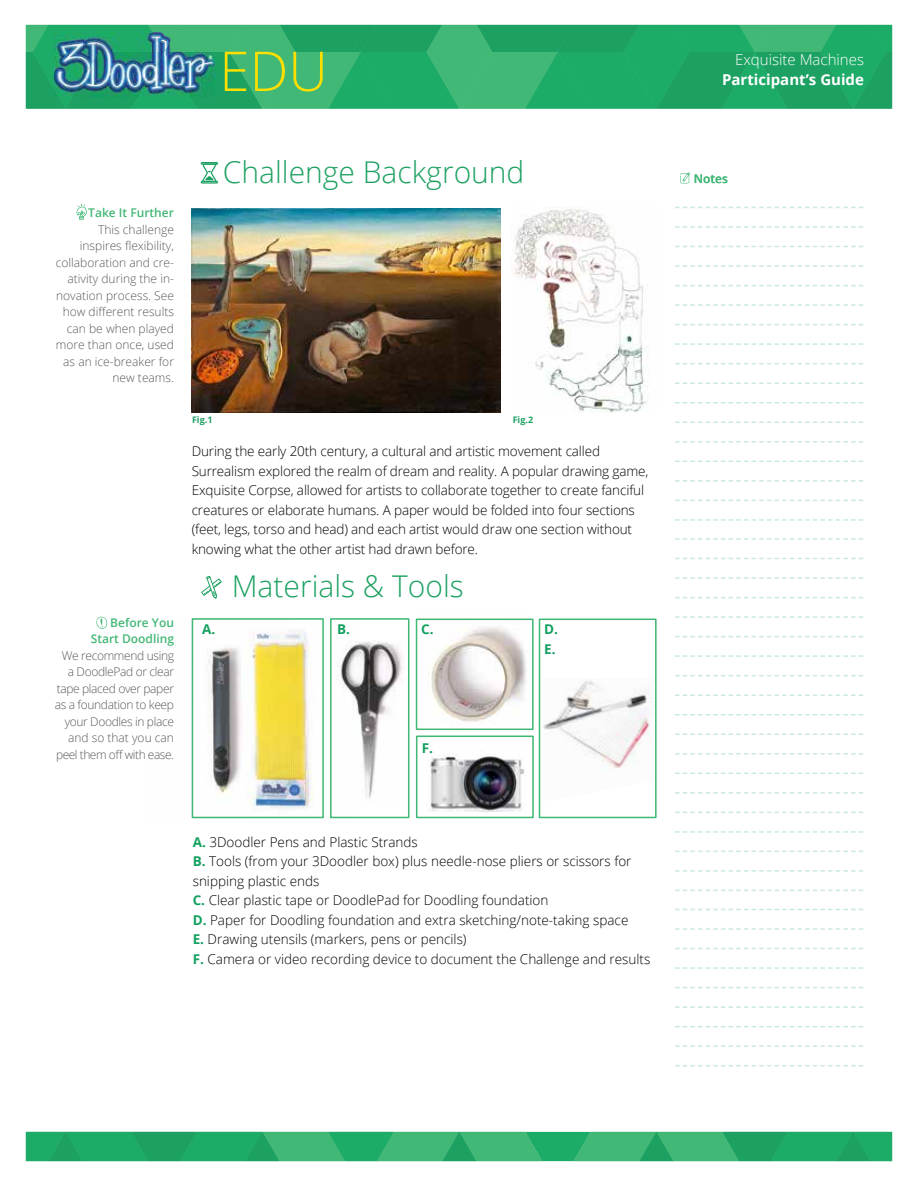
<style>
.page{position:relative;width:918px;height:1188px;background:#fff}
.page>*{position:absolute;margin:0;border:0;box-sizing:border-box;transform-origin:0 0}
.t1{font:300 54.9px "Open Sans";color:#fedf00}
.t2{font:300 30px "Open Sans";color:#1da162}
.t3{font:700 15px "Open Sans";color:#fff}
.t4{font:300 15px "Open Sans";color:#fff}
.t5{font:300 13.5px/19.5px "Open Sans";letter-spacing:-.01em;color:#000}
.t6{font:700 13.5px/19.5px "Open Sans";color:#13a060}
.t7{font:300 12px/16.5px "Open Sans";color:#58595b;text-align:right}
.t8{font:300 12px/16.5px "Open Sans";letter-spacing:-.03em;color:#58595b;text-align:right}
.t9{font:600 12px/16.5px "Open Sans";color:#42b876;text-align:right}
.t10{font:700 9px "Open Sans";color:#1da162}
.s1{font-weight:700;color:#13a060}
</style>
<div class="page">
<svg style="left:26px;top:25px;width:866px;height:84px;background:#27ab6a"></svg>
<img style="left:98px;top:52px;width:118px;height:45px">
<img style="left:54px;top:30px;width:44px;height:67px">
<img style="left:86px;top:30px;width:130px;height:22px">
<img style="left:151px;top:30px;width:26px;height:22px">
<img style="left:138px;top:52px;width:52px;height:45px">
<svg style="left:26px;top:1132px;width:866px;height:29px;background:#2bad6c"></svg>
<svg style="left:680px;top:172px;width:10px;height:11px"></svg>
<svg style="left:675px;top:207px;width:188px;height:1px"></svg>
<svg style="left:675px;top:226px;width:188px;height:2px"></svg>
<svg style="left:675px;top:246px;width:188px;height:1px"></svg>
<svg style="left:675px;top:265px;width:188px;height:2px"></svg>
<svg style="left:675px;top:285px;width:188px;height:1px"></svg>
<svg style="left:675px;top:304px;width:188px;height:2px"></svg>
<svg style="left:675px;top:324px;width:188px;height:1px"></svg>
<svg style="left:675px;top:343px;width:188px;height:2px"></svg>
<svg style="left:675px;top:363px;width:188px;height:1px"></svg>
<svg style="left:675px;top:382px;width:188px;height:2px"></svg>
<svg style="left:675px;top:402px;width:188px;height:1px"></svg>
<svg style="left:675px;top:422px;width:188px;height:1px"></svg>
<svg style="left:675px;top:441px;width:188px;height:2px"></svg>
<svg style="left:675px;top:461px;width:188px;height:1px"></svg>
<svg style="left:675px;top:480px;width:188px;height:2px"></svg>
<svg style="left:675px;top:500px;width:188px;height:1px"></svg>
<svg style="left:675px;top:519px;width:188px;height:2px"></svg>
<svg style="left:675px;top:538px;width:188px;height:2px"></svg>
<svg style="left:675px;top:558px;width:188px;height:1px"></svg>
<svg style="left:675px;top:577px;width:188px;height:2px"></svg>
<svg style="left:675px;top:597px;width:188px;height:1px"></svg>
<svg style="left:675px;top:616px;width:188px;height:2px"></svg>
<svg style="left:675px;top:636px;width:188px;height:1px"></svg>
<svg style="left:675px;top:655px;width:188px;height:2px"></svg>
<svg style="left:675px;top:675px;width:188px;height:1px"></svg>
<svg style="left:675px;top:694px;width:188px;height:2px"></svg>
<svg style="left:675px;top:714px;width:188px;height:1px"></svg>
<svg style="left:675px;top:734px;width:188px;height:1px"></svg>
<svg style="left:675px;top:753px;width:188px;height:2px"></svg>
<svg style="left:675px;top:773px;width:188px;height:1px"></svg>
<svg style="left:675px;top:792px;width:188px;height:2px"></svg>
<svg style="left:675px;top:812px;width:188px;height:1px"></svg>
<svg style="left:675px;top:831px;width:188px;height:2px"></svg>
<svg style="left:675px;top:851px;width:188px;height:1px"></svg>
<svg style="left:675px;top:870px;width:188px;height:2px"></svg>
<svg style="left:675px;top:890px;width:188px;height:1px"></svg>
<svg style="left:675px;top:909px;width:188px;height:1px"></svg>
<svg style="left:675px;top:928px;width:188px;height:2px"></svg>
<svg style="left:675px;top:948px;width:188px;height:1px"></svg>
<svg style="left:675px;top:967px;width:188px;height:2px"></svg>
<svg style="left:675px;top:987px;width:188px;height:1px"></svg>
<svg style="left:675px;top:1006px;width:188px;height:2px"></svg>
<svg style="left:675px;top:1026px;width:188px;height:1px"></svg>
<svg style="left:675px;top:1045px;width:188px;height:2px"></svg>
<svg style="left:675px;top:1065px;width:188px;height:1px"></svg>
<img style="left:192px;top:208px;width:308px;height:204px">
<img style="left:511px;top:206px;width:137px;height:206px">
<img style="left:191px;top:618px;width:55px;height:201px">
<svg style="left:201px;top:162px;width:17px;height:22px"></svg>
<svg style="left:201px;top:576px;width:21px;height:23px"></svg>
<img style="left:246px;top:631px;width:109px;height:188px">
<img style="left:336px;top:640px;width:67px;height:162px">
<img style="left:543px;top:680px;width:108px;height:90px">
<img style="left:427px;top:753px;width:99px;height:59px">
<img style="left:419px;top:618px;width:111px;height:118px">
<div style="left:192px;top:618px;width:132px;height:200px;border:2px solid #42b876"></div>
<div style="left:330px;top:618px;width:80px;height:200px;border:2px solid #42b876"></div>
<div style="left:416px;top:619px;width:118px;height:111px;border:2px solid #42b876"></div>
<div style="left:416px;top:736px;width:118px;height:82px;border:2px solid #42b876"></div>
<div style="left:539px;top:619px;width:118px;height:199px;border:2px solid #42b876"></div>
<svg style="left:77px;top:204px;width:10px;height:16px"></svg>
<svg style="left:96px;top:616px;width:11px;height:13px"></svg>
<h1 class="t1" style="left:219px;top:33px;width:110px">EDU</h1>
<p class="t4" style="left:735px;top:50px;width:130px">Exquisite Machines</p>
<p class="t3" style="left:722px;top:69px;width:143px">Participant’s Guide</p>
<p class="t9" style="left:88px;top:204px;width:87px">Take It Further</p>
<p class="t7" style="left:56px;top:221px;width:120px">This challenge inspires flexibility, collaboration and cre&shy;ativity during the in&shy;novation process. See how different results can be when played more than once, used as an ice-breaker for new teams.</p>
<p class="t9" style="left:91px;top:614px;width:85px">Before You<br>Start Doodling</p>
<p class="t8" style="left:55px;top:647px;width:121px">We recommend using a DoodlePad or clear tape placed over paper as a foundation to keep your Doodles in place and so that you can peel them off with ease.</p>
<h2 class="t2" style="left:223px;top:152px;width:303px">Challenge Background</h2>
<p class="t10" style="left:192px;top:413px;width:22px">Fig.1</p>
<p class="t10" style="left:513px;top:413px;width:22px">Fig.2</p>
<p class="t5" style="left:192px;top:441px;width:458px">During the early 20th century, a cultural and artistic movement called Surrealism explored the realm of dream and reality. A popular drawing game, Exquisite Corpse, allowed for artists to collaborate together to create fanciful creatures or elaborate humans. A paper would be folded into four sections (feet, legs, torso and head) and each artist would draw one section without knowing what the other artist had drawn before.</p>
<h2 class="t2" style="left:232px;top:566px;width:234px">Materials &amp; Tools</h2>
<p class="t6" style="left:202px;top:619px;width:15px">A.</p>
<p class="t6" style="left:337px;top:619px;width:14px">B.</p>
<p class="t6" style="left:421px;top:619px;width:14px">C.</p>
<p class="t6" style="left:422px;top:738px;width:13px">F.</p>
<p class="t6" style="left:544px;top:619px;width:15px">D.<br>E.</p>
<p class="t9" style="left:694px;top:170px;width:36px">Notes</p>
<p class="t5" style="left:193px;top:832px;width:459px"><span class="s1">A.</span> 3Doodler Pens and Plastic Strands<br><span class="s1">B.</span> Tools (from your 3Doodler box) plus needle-nose pliers or scissors for snipping plastic ends<br><span class="s1">C.</span> Clear plastic tape or DoodlePad for Doodling foundation<br><span class="s1">D.</span> Paper for Doodling foundation and extra sketching/note-taking space<br><span class="s1">E.</span> Drawing utensils (markers, pens or pencils)<br><span class="s1">F.</span> Camera or video recording device to document the Challenge and results</p>
</div>
